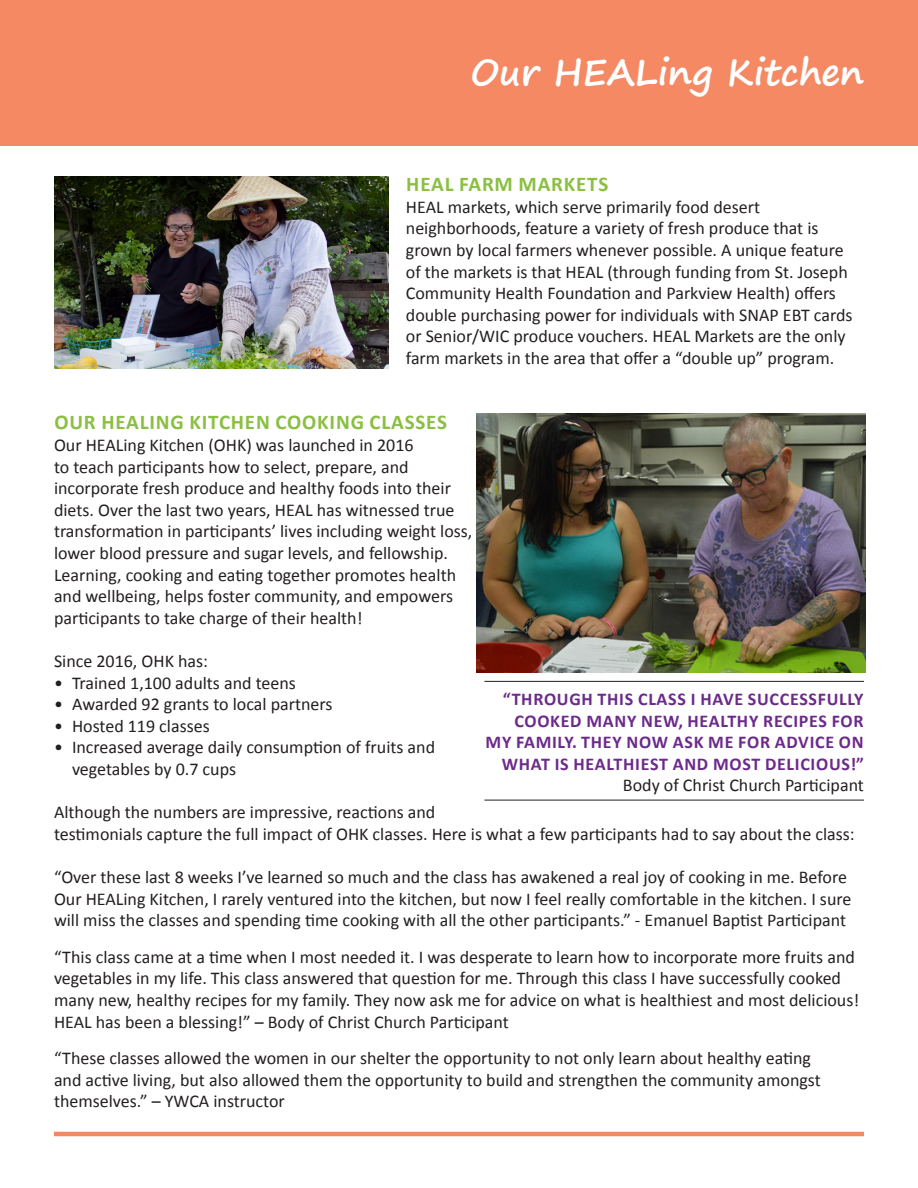
<style>
.page{position:relative;width:918px;height:1188px;background:#fff}
.page>*{position:absolute;margin:0;border:0;box-sizing:border-box;transform-origin:0 0}
.t1{font:700 36px "Segoe Print";color:#fff}
.t2{font:700 21px "Calibri";letter-spacing:.04em;color:#8abf41}
.t3{font:18px/21.6px "Calibri";color:#231f20}
.t4{font:700 18px/21.6px "Calibri";letter-spacing:.04em;color:#6c2a8a;text-align:right}
</style>
<div class="page">
<div style="left:0;top:0;width:918px;height:146px;background:#f58964"></div>
<hr style="left:54px;top:1132px;width:810px;height:4px;background:#f58964">
<img style="left:54px;top:176px;width:335px;height:193px">
<hr style="left:484px;top:800px;width:380px;height:1px;background:#231f20">
<hr style="left:484px;top:681px;width:380px;height:1px;background:#231f20">
<img style="left:477px;top:414px;width:389px;height:259px">
<h1 class="t1" style="left:471px;top:39px;width:395px">Our HEALing Kitchen</h1>
<p class="t2" style="left:406px;top:169px;width:204px">HEAL FARM MARKETS</p>
<p class="t3" style="left:406px;top:195px;width:448px">HEAL markets, which serve primarily food desert neighborhoods, feature a variety of fresh produce that is grown by local farmers whenever possible. A unique feature of the markets is that HEAL (through funding from St. Joseph Community Health Foundation and Parkview Health) offers double purchasing power for individuals with SNAP EBT cards or Senior/WIC produce vouchers. HEAL Markets are the only farm markets in the area that offer a “double up” program.</p>
<p class="t2" style="left:54px;top:408px;width:394px">OUR HEALING KITCHEN COOKING CLASSES</p>
<p class="t3" style="left:54px;top:433px;width:420px">Our HEALing Kitchen (OHK) was launched in 2016<br>to teach participants how to select, prepare, and incorporate fresh produce and healthy foods into their diets. Over the last two years, HEAL has witnessed true transformation in participants’ lives including weight loss, lower blood pressure and sugar levels, and fellowship.<br>Learning, cooking and eating together promotes health and wellbeing, helps foster community, and empowers participants to take charge of their health!</p>
<p class="t3" style="left:54px;top:649px;width:156px">Since 2016, OHK has:</p>
<p class="t3" style="left:54px;top:671px;width:243px">• Trained 1,100 adults and teens</p>
<p class="t3" style="left:54px;top:693px;width:280px">• Awarded 92 grants to local partners</p>
<p class="t3" style="left:54px;top:714px;width:157px">• Hosted 119 classes</p>
<p class="t3" style="left:72px;top:736px;width:365px;text-indent:-18px">• Increased average daily consumption of fruits and vegetables by 0.7 cups</p>
<p class="t3" style="left:54px;top:801px;width:802px">Although the numbers are impressive, reactions and<br>testimonials capture the full impact of OHK classes. Here is what a few participants had to say about the class:</p>
<p class="t3" style="left:54px;top:865px;width:799px">“Over these last 8 weeks I’ve learned so much and the class has awakened a real joy of cooking in me. Before<br>Our HEALing Kitchen, I rarely ventured into the kitchen, but now I feel really comfortable in the kitchen. I sure will miss the classes and spending time cooking with all the other participants.” - Emanuel Baptist Participant</p>
<p class="t3" style="left:54px;top:945px;width:807px">“This class came at a time when I most needed it. I was desperate to learn how to incorporate more fruits and vegetables in my life. This class answered that question for me. Through this class I have successfully cooked many new, healthy recipes for my family. They now ask me for advice on what is healthiest and most delicious!<br>HEAL has been a blessing!” – Body of Christ Church Participant</p>
<p class="t3" style="left:54px;top:1047px;width:768px">“These classes allowed the women in our shelter the opportunity to not only learn about healthy eating and active living, but also allowed them the opportunity to build and strengthen the community amongst themselves.” – YWCA instructor</p>
<p class="t4" style="left:486px;top:688px;width:380px">“THROUGH THIS CLASS I HAVE SUCCESSFULLY COOKED MANY NEW, HEALTHY RECIPES FOR MY FAMILY. THEY NOW ASK ME FOR ADVICE ON WHAT IS HEALTHIEST AND MOST DELICIOUS!”</p>
<p class="t3" style="left:623px;top:774px;width:243px">Body of Christ Church Participant</p>
</div>
